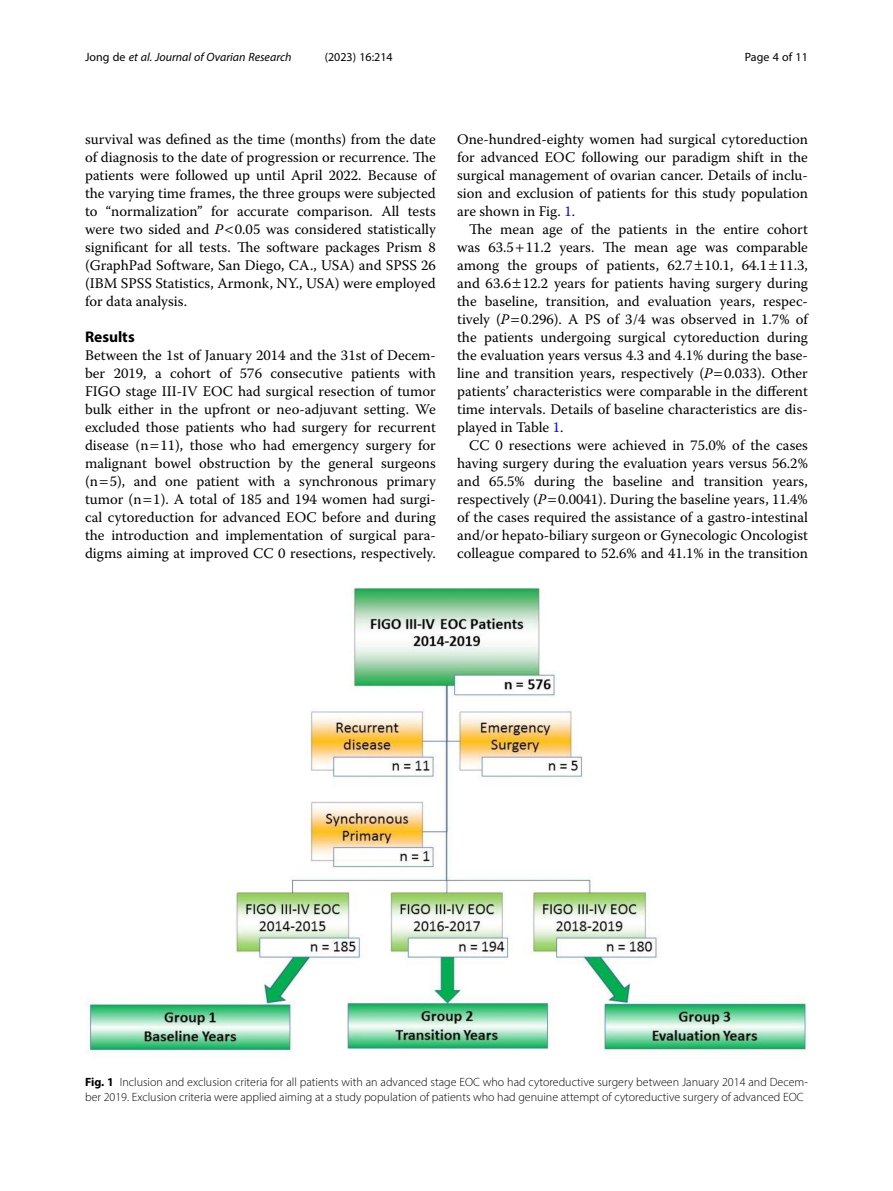
<style>
.page{position:relative;width:893px;height:1191px;background:#fff}
.page>*{position:absolute;margin:0;border:0;box-sizing:border-box;transform-origin:0 0}
.Head_1{font:700 15.45px "Myriad Pro";color:#000}
.Body_Text_Indent{font:14.7px/18px "Warnock Pro";color:#000;text-align:justify}
.Body_Text{font:14.7px/18px "Warnock Pro";color:#000;text-align:justify}
.Figure_Caption{font:300 12px/15px "Myriad Pro";color:#000}
.t1{font:italic 12px "Myriad Pro";color:#000}
.t2{font:12px "Myriad Pro";color:#000}
.s1{font-style:normal}
.s2{font-style:italic}
.s3{color:#00f}
.s4{font-weight:700}
</style>
<div class="page">
<img style="left:88px;top:588px;width:719px;height:466px">
<p class="t1" style="left:85px;top:50px;width:208px"><span class="s1">Jong de</span> et al. Journal of Ovarian Research</p>
<p class="t2" style="left:325px;top:50px;width:70px">(2023) 16:214</p>
<p class="t2" style="left:745px;top:50px;width:65px">Page 4 of 11</p>
<p class="Body_Text_Indent" style="left:85px;top:130px;width:352px">survival was defined as the time (months) from the date of diagnosis to the date of progression or recurrence. The patients were followed up until April 2022. Because of the varying time frames, the three groups were subjected to “normalization” for accurate comparison. All tests were two sided and <span class="s2">P</span> 0.05 was considered statistically significant for all tests. The software packages Prism 8 (GraphPad Software, San Diego, CA., USA) and SPSS 26 (IBM SPSS Statistics, Armonk, NY., USA) were employed for data analysis.</p>
<p class="Head_1" style="left:85px;top:327px;width:51px">Results</p>
<p class="Body_Text" style="left:85px;top:346px;width:352px">Between the 1st of January 2014 and the 31st of Decem&shy;ber 2019, a cohort of 576 consecutive patients with FIGO stage III-IV EOC had surgical resection of tumor bulk either in the upfront or neo-adjuvant setting. We excluded those patients who had surgery for recurrent disease (n 11), those who had emergency surgery for malignant bowel obstruction by the general surgeons (n 5), and one patient with a synchronous primary tumor (n 1). A total of 185 and 194 women had surgi&shy;cal cytoreduction for advanced EOC before and during the introduction and implementation of surgical para&shy;digms aiming at improved CC 0 resections, respectively.</p>
<p class="Body_Text" style="left:457px;top:130px;width:352px">One-hundred-eighty women had surgical cytoreduction for advanced EOC following our paradigm shift in the surgical management of ovarian cancer. Details of inclu&shy;sion and exclusion of patients for this study population are shown in Fig. <span class="s3">1</span>.</p>
<p class="Body_Text_Indent" style="left:457px;top:220px;width:352px;text-indent:12px">The mean age of the patients in the entire cohort was 63.5 11.2 years. The mean age was comparable among the groups of patients, 62.7 10.1, 64.1 11.3, and 63.6 12.2 years for patients having surgery during the baseline, transition, and evaluation years, respec&shy;tively (<span class="s2">P</span> 0.296). A PS of 3/4 was observed in 1.7% of the patients undergoing surgical cytoreduction during the evaluation years versus 4.3 and 4.1% during the base&shy;line and transition years, respectively (<span class="s2">P</span> 0.033). Other patients’ characteristics were comparable in the different time intervals. Details of baseline characteristics are dis&shy;played in Table <span class="s3">1</span>.</p>
<p class="Body_Text_Indent" style="left:457px;top:436px;width:352px;text-indent:12px">CC 0 resections were achieved in 75.0% of the cases having surgery during the evaluation years versus 56.2% and 65.5% during the baseline and transition years, respectively (<span class="s2">P</span> 0.0041). During the baseline years, 11.4% of the cases required the assistance of a gastro-intestinal and/or hepato-biliary surgeon or Gynecologic Oncologist colleague compared to 52.6% and 41.1% in the transition</p>
<p class="Figure_Caption" style="left:85px;top:1074px;width:724px"><span class="s4">Fig. 1</span> Inclusion and exclusion criteria for all patients with an advanced stage EOC who had cytoreductive surgery between January 2014 and Decem&shy;ber 2019. Exclusion criteria were applied aiming at a study population of patients who had genuine attempt of cytoreductive surgery of advanced EOC</p>
</div>
